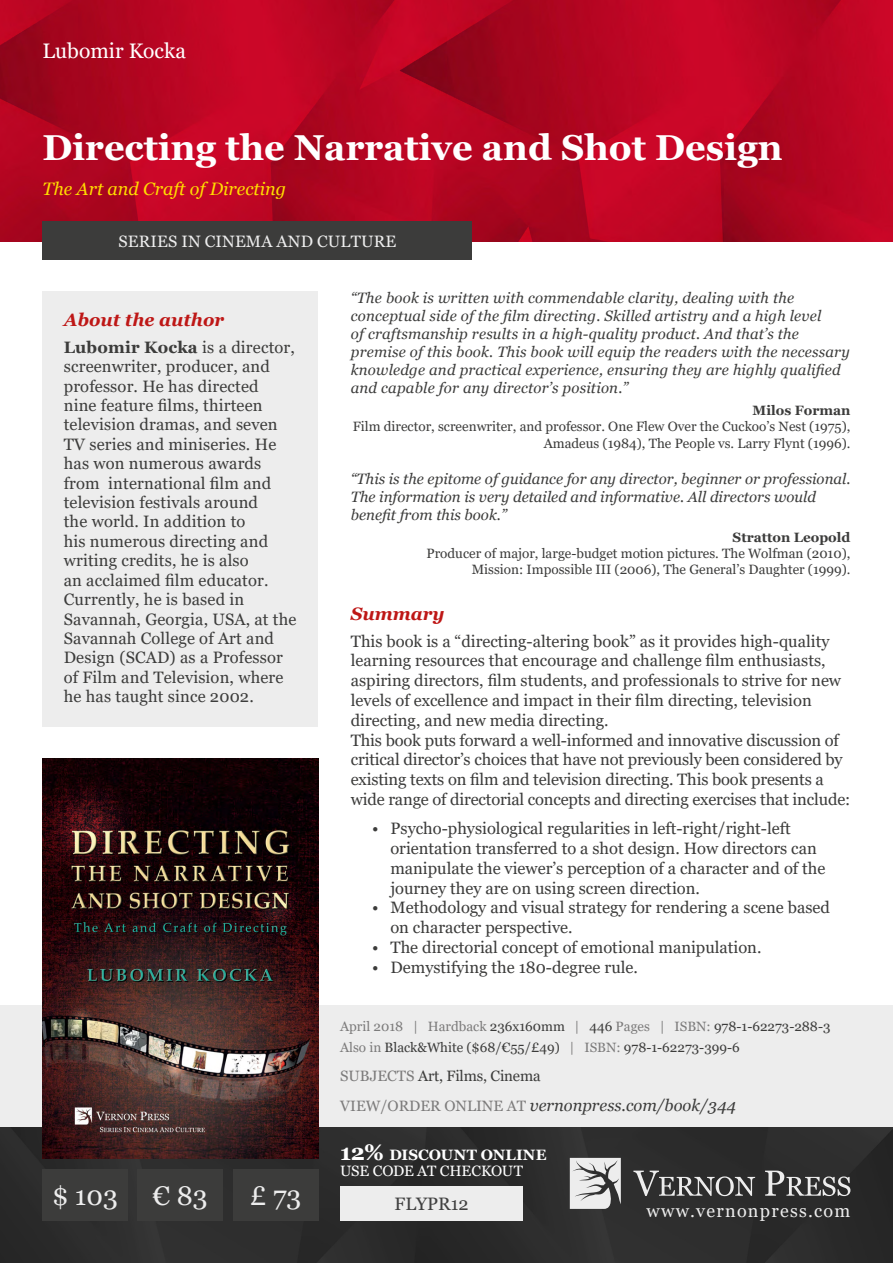
<style>
.page{position:relative;width:893px;height:1263px;background:#fff}
.page>*{position:absolute;margin:0;border:0;box-sizing:border-box;transform-origin:0 0}
.t1{font:700 36px "Georgia";color:#fff}
.t2{font:27px "Georgia";color:#ededed}
.t3{font:21px "Georgia";color:#fff}
.t4{font:italic 18px "Georgia";color:#fd0}
.t5{font:italic 700 18px "Georgia";color:#be1716}
.t6{font:18px "Georgia";letter-spacing:.07em;color:#ededed}
.t7{font:18px "Georgia";color:#404040}
.t8{font:16.5px/19.4px "Georgia";color:#3c3c3b}
.t9{font:italic 16.5px "Georgia";color:#3c3c3b}
.t10{font:16.5px "Georgia";letter-spacing:.01em;color:#ededed}
.t11{font:italic 15px/18px "Georgia";letter-spacing:.015em;color:#3c3c3b}
.t12{font:15px/16.5px "Georgia";letter-spacing:-.015em;color:#fff}
.t13{font:15px "Georgia";letter-spacing:-.01em;color:#3c3c3b}
.t14{font:13.5px/16.2px "Georgia";color:#3c3c3b;text-align:right}
.t15{font:700 13.5px "Georgia";color:#3c3c3b}
.s1{font-weight:700}
.s2{color:#7c7b7b}
.s3{font-style:normal;font-size:15px;color:#7c7b7b}
.s4{font-weight:700;font-size:22.5px}
</style>
<div class="page">
<img style="left:0;top:0;width:893px;height:242px">
<div style="left:0;top:1127px;width:893px;height:136px;background:#2d2d2d"></div>
<svg style="left:633px;top:1170px;width:122px;height:26px"></svg>
<svg style="left:765px;top:1170px;width:85px;height:26px"></svg>
<svg style="left:570px;top:1158px;width:51px;height:51px"></svg>
<div style="left:0;top:1005px;width:893px;height:122px;background:#ededed"></div>
<div style="left:43px;top:291px;width:275px;height:436px;background:#ededed"></div>
<div style="left:340px;top:1186px;width:183px;height:34px;background:#ededed"></div>
<img style="left:43px;top:759px;width:275px;height:400px">
<div style="left:43px;top:221px;width:429px;height:38px;background:#3c3c3b"></div>
<div style="left:43px;top:1169px;width:85px;height:51px;background:#3c3c3b"></div>
<div style="left:138px;top:1169px;width:85px;height:51px;background:#3c3c3b"></div>
<div style="left:233px;top:1169px;width:85px;height:51px;background:#3c3c3b"></div>
<p class="t3" style="left:43px;top:38px;width:145px">Lubomir Kocka</p>
<h1 class="t1" style="left:43px;top:124px;width:742px">Directing the Narrative and Shot Design</h1>
<p class="t4" style="left:43px;top:177px;width:245px">The Art and Craft of Directing</p>
<p class="t10" style="left:118px;top:231px;width:279px">SERIES IN CINEMA AND CULTURE</p>
<p class="t5" style="left:64px;top:308px;width:162px">About the author</p>
<p class="t8" style="left:64px;top:338px;width:234px"><span class="s1">Lubomir Kocka</span> is a director, screenwriter, producer, and professor. He has directed<br>nine feature films, thirteen television dramas, and seven<br>TV series and miniseries. He has won numerous awards from international film and television festivals around<br>the world. In addition to<br>his numerous directing and writing credits, he is also<br>an acclaimed film educator.<br>Currently, he is based in<br>Savannah, Georgia, USA, at the<br>Savannah College of Art and<br>Design (SCAD) as a Professor of Film and Television, where he has taught since 2002.</p>
<h2 class="t2" style="left:52px;top:1179px;width:68px">$ 103</h2>
<h2 class="t2" style="left:153px;top:1179px;width:56px">€ 83</h2>
<h2 class="t2" style="left:250px;top:1179px;width:53px">£ 73</h2>
<p class="t11" style="left:351px;top:289px;width:500px">“The book is written with commendable clarity, dealing with the conceptual side of the film directing. Skilled artistry and a high level<br>of craftsmanship results in a high-quality product. And that’s the premise of this book. This book will equip the readers with the necessary knowledge and practical experience, ensuring they are highly qualified and capable for any director’s position.”</p>
<p class="t15" style="left:752px;top:402px;width:99px">Milos Forman</p>
<p class="t14" style="left:353px;top:419px;width:499px">Film director, screenwriter, and professor. One Flew Over the Cuckoo’s Nest (1975),<br>Amadeus (1984), The People vs. Larry Flynt (1996).</p>
<p class="t11" style="left:351px;top:469px;width:501px">“This is the epitome of guidance for any director, beginner or professional.<br>The information is very detailed and informative. All directors would benefit from this book.”</p>
<p class="t15" style="left:733px;top:529px;width:119px">Stratton Leopold</p>
<p class="t14" style="left:426px;top:546px;width:425px">Producer of major, large-budget motion pictures. The Wolfman (2010),<br>Mission: Impossible III (2006), The General’s Daughter (1999).</p>
<p class="t5" style="left:351px;top:602px;width:95px">Summary</p>
<p class="t8" style="left:351px;top:631px;width:501px;line-height:19.8px">This book is a “directing-altering book” as it provides high-quality learning resources that encourage and challenge film enthusiasts, aspiring directors, film students, and professionals to strive for new levels of excellence and impact in their film directing, television directing, and new media directing.<br>This book puts forward a well-informed and innovative discussion of critical director’s choices that have not previously been considered by existing texts on film and television directing. This book presents a wide range of directorial concepts and directing exercises that include:</p>
<p class="t8" style="left:390px;top:819px;width:437px;line-height:19.8px;text-indent:-18px">• Psycho-physiological regularities in left-right/right-left orientation transferred to a shot design. How directors can manipulate the viewer’s perception of a character and of the journey they are on using screen direction.</p>
<p class="t8" style="left:390px;top:898px;width:441px;line-height:19.8px;text-indent:-18px">• Methodology and visual strategy for rendering a scene based on character perspective.</p>
<p class="t8" style="left:372px;top:938px;width:391px">• The directorial concept of emotional manipulation.</p>
<p class="t8" style="left:372px;top:958px;width:267px">• Demystifying the 180-degree rule.</p>
<p class="t14" style="left:340px;top:1016px;width:492px;line-height:21px;text-align:left"><span class="s2">April 2018 | Hardback</span> 236x160mm <span class="s2">|</span> 446 <span class="s2">Pages | ISBN:</span> 978-1-62273-288-3<br><span class="s2">Also in</span> Black&amp;White ($68/€55/£49) <span class="s2">| ISBN:</span> 978-1-62273-399-6</p>
<p class="t13" style="left:340px;top:1067px;width:202px"><span class="s2">SUBJECTS</span> Art, Films, Cinema</p>
<p class="t9" style="left:340px;top:1095px;width:397px"><span class="s3">VIEW/ORDER ONLINE AT</span> vernonpress.com/book/344</p>
<p class="t12" style="left:340px;top:1146px;width:208px"><span class="s4">12%</span> <span class="s1">DISCOUNT ONLINE<br></span>USE CODE AT CHECKOUT</p>
<p class="t7" style="left:395px;top:1193px;width:76px">FLYPR12</p>
<p class="t6" style="left:647px;top:1199px;width:205px">www.vernonpress.com</p>
</div>
